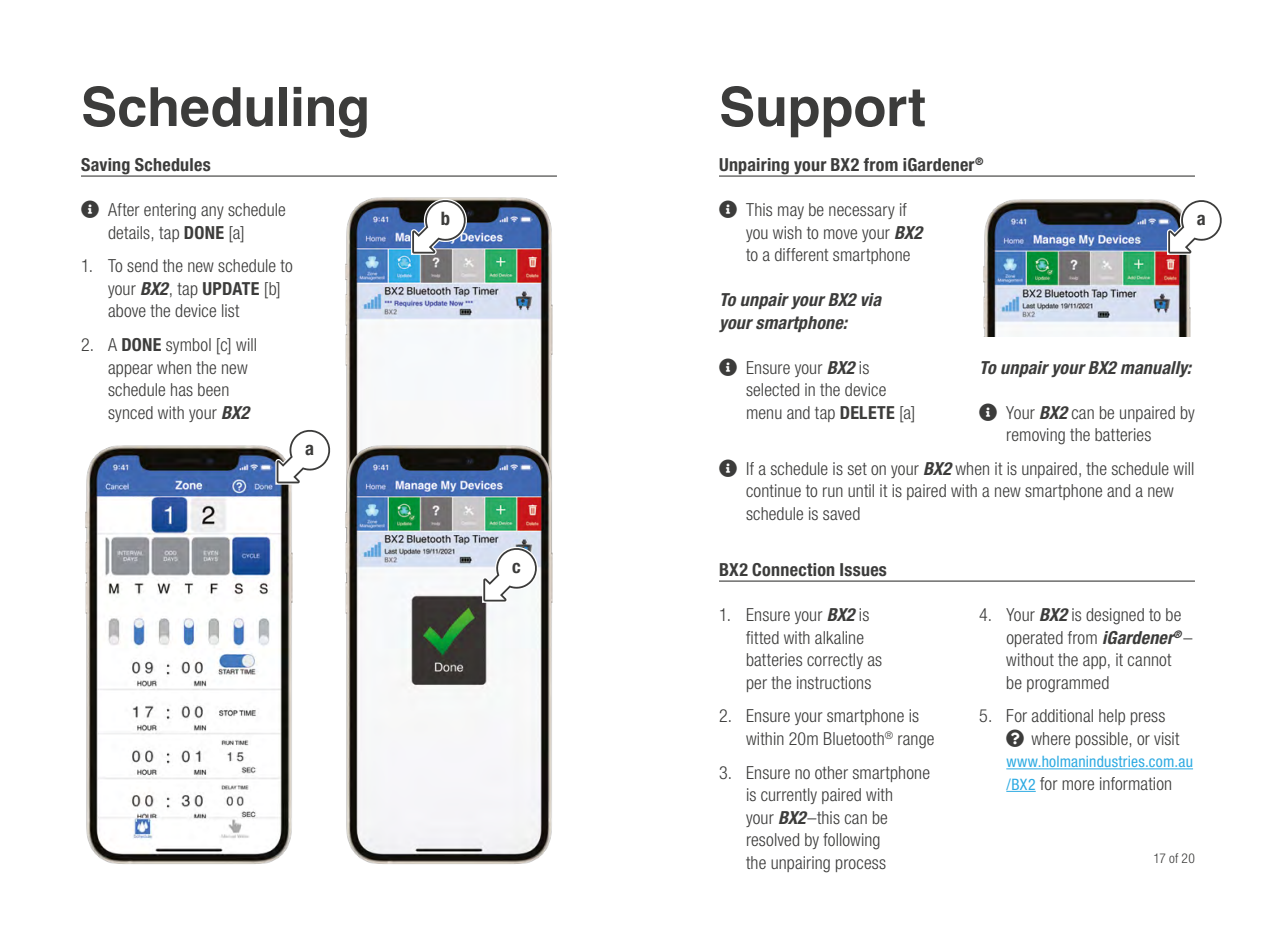
<style>
.page{position:relative;width:1276px;height:944px;background:#fff}
.page>*{position:absolute;margin:0;border:0;box-sizing:border-box;transform-origin:0 0}
.t1{font:700 54px "Helvetica";letter-spacing:-.005em;color:#3c3c3b}
.t2{font:700 condensed 18.68px "Helvetica Neue LT Std";color:#3c3c3b}
.t3{font:300 condensed 18px/22.5px "Helvetica Neue LT Std";letter-spacing:.01em;color:#3c3c3b}
.t4{font:700 condensed 18px "Helvetica Neue LT Std";letter-spacing:.015em;color:#3c3c3b}
.t5{font:italic 700 condensed 18px/22.5px "Helvetica Neue LT Std";letter-spacing:.01em;color:#3c3c3b}
.t6{font:condensed 15.75px "Helvetica Neue LT Std";letter-spacing:.015em;color:#2daae2}
.t7{font:300 condensed 13.5px "Helvetica Neue LT Std";color:#3c3c3b}
.s1{font-weight:700}
.s2{font-weight:700;font-style:italic}
.s3{font-weight:400;font-size:15.75px;color:#2daae2}
</style>
<div class="page">
<hr style="left:81px;top:176px;width:476px;height:1px;background:#3c3c3b">
<img style="left:85px;top:445px;width:208px;height:419px">
<img style="left:345px;top:197px;width:208px;height:244px">
<img style="left:345px;top:441px;width:208px;height:423px">
<svg style="left:275px;top:430px;width:56px;height:55px"></svg>
<svg style="left:482px;top:544px;width:58px;height:59px"></svg>
<svg style="left:411px;top:197px;width:58px;height:58px"></svg>
<hr style="left:719px;top:176px;width:476px;height:1px;background:#3c3c3b">
<hr style="left:719px;top:581px;width:476px;height:1px;background:#3c3c3b">
<hr style="left:1006px;top:768px;width:187px;height:1px;background:#2daae2">
<svg style="left:1006px;top:791px;width:29px;height:1px"></svg>
<img style="left:983px;top:199px;width:208px;height:138px">
<svg style="left:1167px;top:199px;width:55px;height:56px"></svg>
<h1 class="t1" style="left:81px;top:63px;width:291px">Scheduling</h1>
<p class="t4" style="left:81px;top:154px;width:131px">Saving Schedules</p>
<p class="t3" style="left:108px;top:198px;width:179px">After entering any schedule details, tap <span class="s1">DONE</span> [a]</p>
<p class="t3" style="left:108px;top:254px;width:186px;text-indent:-27px">1. To send the new schedule to your <span class="s2">BX2</span>, tap <span class="s1">UPDATE</span> [b] above the device list</p>
<p class="t3" style="left:108px;top:333px;width:150px;text-indent:-27px">2. A <span class="s1">DONE</span> symbol [c] will appear when the new schedule has been synced with your <span class="s2">BX2</span></p>
<p class="t2" style="left:305px;top:437px;width:10px">a</p>
<p class="t2" style="left:441px;top:207px;width:11px">b</p>
<p class="t2" style="left:512px;top:555px;width:10px">c</p>
<h1 class="t1" style="left:719px;top:63px;width:208px">Support</h1>
<p class="t4" style="left:719px;top:154px;width:266px">Unpairing your BX2 from iGardener<sup>®</sup></p>
<p class="t3" style="left:746px;top:198px;width:177px">This may be necessary if you wish to move your <span class="s2">BX2 </span>to a different smartphone</p>
<p class="t5" style="left:719px;top:289px;width:164px">To unpair your BX2 via your smartphone:</p>
<p class="t3" style="left:746px;top:356px;width:171px">Ensure your <span class="s2">BX2</span> is selected in the device menu and tap <span class="s1">DELETE</span> [a]</p>
<p class="t5" style="left:979px;top:356px;width:213px">To unpair your BX2 manually:</p>
<p class="t2" style="left:1197px;top:207px;width:10px">a</p>
<p class="t3" style="left:1006px;top:401px;width:190px">Your <span class="s2">BX2</span> can be unpaired by removing the batteries</p>
<p class="t3" style="left:746px;top:457px;width:450px">If a schedule is set on your <span class="s2">BX2</span> when it is unpaired, the schedule will continue to run until it is paired with a new smartphone and a new schedule is saved</p>
<p class="t4" style="left:719px;top:559px;width:169px">BX2 Connection Issues</p>
<p class="t3" style="left:746px;top:603px;width:138px;text-indent:-27px">1. Ensure your <span class="s2">BX2</span> is fitted with alkaline batteries correctly as per the instructions</p>
<p class="t3" style="left:746px;top:704px;width:190px;text-indent:-27px">2. Ensure your smartphone is within 20m Bluetooth<sup>®</sup> range</p>
<p class="t3" style="left:746px;top:761px;width:186px;text-indent:-27px">3. Ensure no other smartphone is currently paired with<br>your <span class="s2">BX2</span>–this can be resolved by following<br>the unpairing process</p>
<p class="t3" style="left:1006px;top:603px;width:187px;text-indent:-27px">4. Your <span class="s2">BX2</span> is designed to be operated from <span class="s2">iGardener</span><sup>®</sup> – without the app, it cannot<br>be programmed</p>
<p class="t3" style="left:979px;top:704px;width:188px">5. For additional help press</p>
<p class="t3" style="left:1006px;top:727px;width:175px">❑◆▲▼□■● where possible, or visit</p>
<p class="t6" style="left:1006px;top:753px;width:188px">www.holmanindustries.com.au</p>
<p class="t3" style="left:1006px;top:772px;width:167px"><span class="s3">/BX2</span> for more information</p>
<p class="t7" style="left:1153px;top:850px;width:43px">17 of 20</p>
</div>
